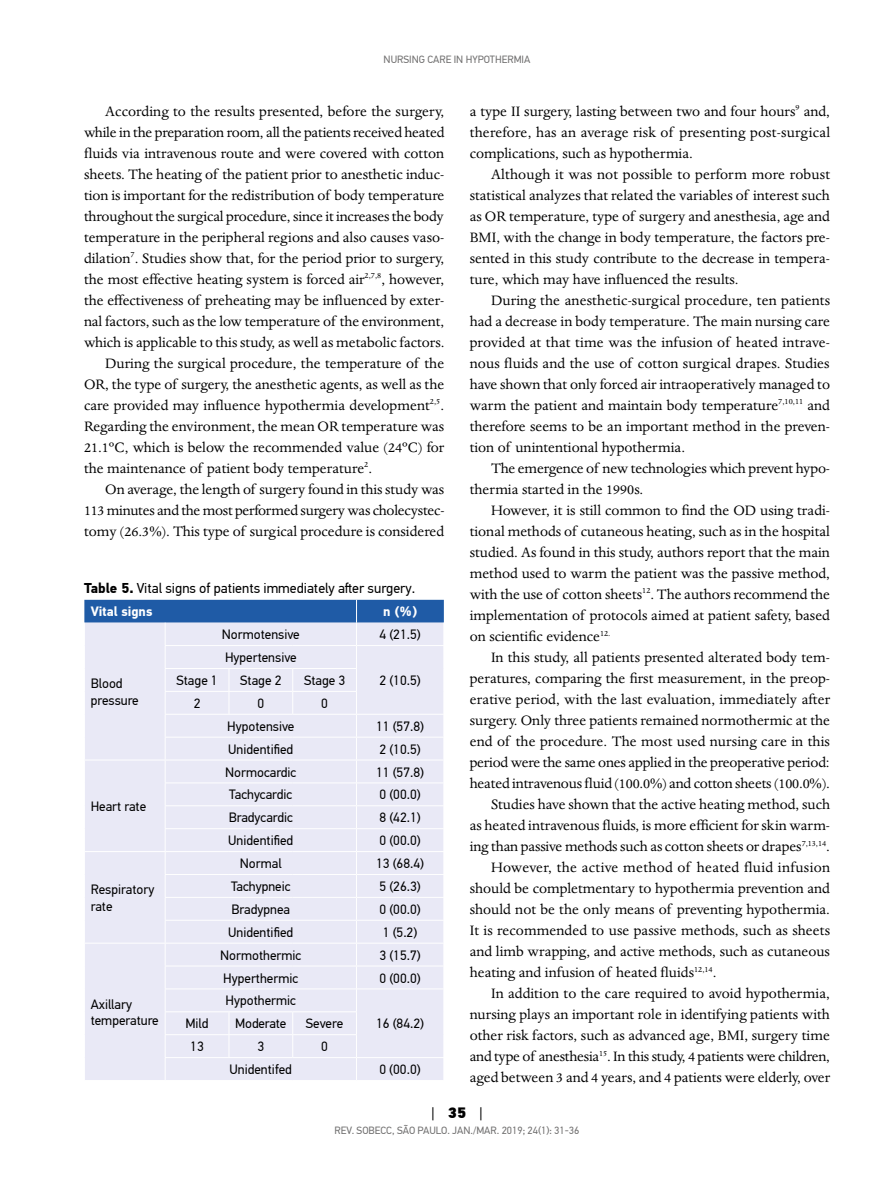
<style>
.page{position:relative;width:893px;height:1191px;background:#fff}
.page>*{position:absolute;margin:0;border:0;box-sizing:border-box;transform-origin:0 0}
.t1{font:15.75px/21px "Dante MT Std";color:#000;text-align:justify}
.t2{font:15.75px "Dante MT Std";letter-spacing:.02em;color:#000}
.t3{font:15px "PF Din Text Pro";color:#000}
.t4{font:14.25px "PF Din Text Pro";color:#000}
.t5{font:13.5px/16.2px "PF Din Text Pro";color:#000}
.t6{font:700 13.5px "PF Din Text Pro";color:#fff}
.t7{font:10.5px "PF Din Text Pro";color:#706f6f}
.s1{font-weight:700}
.s2{font-weight:900}
</style>
<div class="page">
<svg style="left:84px;top:600px;width:360px;height:480px;background:#e0e3f2"></svg>
<p class="t7" style="left:384px;top:53px;width:148px">NURSING CARE IN HYPOTHERMIA</p>
<p class="t1" style="left:105px;top:100px;width:340px">According to the results presented, before the surgery,</p>
<p class="t1" style="left:84px;top:121px;width:362px">while in the preparation room, all the patients received heated</p>
<p class="t1" style="left:84px;top:142px;width:362px">fluids via intravenous route and were covered with cotton</p>
<p class="t1" style="left:84px;top:163px;width:362px">sheets. The heating of the patient prior to anesthetic induc-</p>
<p class="t1" style="left:84px;top:184px;width:362px">tion is important for the redistribution of body temperature</p>
<p class="t1" style="left:84px;top:205px;width:361px">throughout the surgical procedure, since it increases the body</p>
<p class="t1" style="left:84px;top:226px;width:362px">temperature in the peripheral regions and also causes vaso-</p>
<p class="t1" style="left:84px;top:247px;width:362px">dilation<sup>7</sup>. Studies show that, for the period prior to surgery,</p>
<p class="t1" style="left:84px;top:268px;width:362px">the most effective heating system is forced air<sup>2,7,8</sup>, however,</p>
<p class="t1" style="left:84px;top:289px;width:362px">the effectiveness of preheating may be influenced by exter-</p>
<p class="t1" style="left:84px;top:310px;width:362px">nal factors, such as the low temperature of the environment,</p>
<p class="t1" style="left:84px;top:331px;width:362px">which is applicable to this study, as well as metabolic factors.</p>
<p class="t1" style="left:105px;top:352px;width:340px">During the surgical procedure, the temperature of the</p>
<p class="t1" style="left:84px;top:373px;width:362px">OR, the type of surgery, the anesthetic agents, as well as the</p>
<p class="t1" style="left:84px;top:394px;width:362px">care provided may influence hypothermia development<sup>2,5</sup>.</p>
<p class="t1" style="left:84px;top:415px;width:362px">Regarding the environment, the mean OR temperature was</p>
<p class="t1" style="left:84px;top:436px;width:362px">21.1ºC, which is below the recommended value (24ºC) for</p>
<p class="t1" style="left:84px;top:457px;width:290px">the maintenance of patient body temperature<sup>2</sup>.</p>
<p class="t1" style="left:105px;top:478px;width:341px">On average, the length of surgery found in this study was</p>
<p class="t1" style="left:84px;top:499px;width:362px">113 minutes and the most performed surgery was cholecystec-</p>
<p class="t1" style="left:84px;top:520px;width:362px">tomy (26.3%). This type of surgical procedure is considered</p>
<p class="t4" style="left:84px;top:580px;width:333px"><span class="s1">Table 5.</span> Vital signs of patients immediately after surgery.</p>
<p class="t6" style="left:91px;top:603px;width:63px">Vital signs</p>
<p class="t6" style="left:383px;top:603px;width:35px">n (%)</p>
<p class="t5" style="left:91px;top:675px;width:50px">Blood pressure</p>
<p class="t5" style="left:91px;top:798px;width:57px">Heart rate</p>
<p class="t5" style="left:91px;top:881px;width:65px">Respiratory rate</p>
<p class="t5" style="left:91px;top:996px;width:70px">Axillary temperature</p>
<p class="t5" style="left:222px;top:626px;width:79px">Normotensive</p>
<p class="t5" style="left:380px;top:626px;width:43px">4 (21.5)</p>
<p class="t5" style="left:225px;top:649px;width:73px">Hypertensive</p>
<p class="t5" style="left:176px;top:672px;width:43px">Stage 1</p>
<p class="t5" style="left:240px;top:672px;width:43px">Stage 2</p>
<p class="t5" style="left:304px;top:672px;width:43px">Stage 3</p>
<p class="t5" style="left:380px;top:672px;width:43px">2 (10.5)</p>
<p class="t5" style="left:194px;top:695px;width:8px">2</p>
<p class="t5" style="left:257px;top:695px;width:8px">0</p>
<p class="t5" style="left:321px;top:695px;width:8px">0</p>
<p class="t5" style="left:227px;top:718px;width:69px">Hypotensive</p>
<p class="t5" style="left:376px;top:718px;width:49px">11 (57.8)</p>
<p class="t5" style="left:228px;top:741px;width:67px">Unidentified</p>
<p class="t5" style="left:380px;top:741px;width:43px">2 (10.5)</p>
<p class="t5" style="left:225px;top:764px;width:73px">Normocardic</p>
<p class="t5" style="left:376px;top:764px;width:49px">11 (57.8)</p>
<p class="t5" style="left:229px;top:787px;width:65px">Tachycardic</p>
<p class="t5" style="left:380px;top:787px;width:43px">0 (00.0)</p>
<p class="t5" style="left:229px;top:809px;width:66px">Bradycardic</p>
<p class="t5" style="left:380px;top:809px;width:43px">8 (42.1)</p>
<p class="t5" style="left:228px;top:832px;width:67px">Unidentified</p>
<p class="t5" style="left:380px;top:832px;width:43px">0 (00.0)</p>
<p class="t5" style="left:240px;top:855px;width:43px">Normal</p>
<p class="t5" style="left:376px;top:855px;width:49px">13 (68.4)</p>
<p class="t5" style="left:231px;top:878px;width:61px">Tachypneic</p>
<p class="t5" style="left:380px;top:878px;width:43px">5 (26.3)</p>
<p class="t5" style="left:232px;top:901px;width:60px">Bradypnea</p>
<p class="t5" style="left:380px;top:901px;width:43px">0 (00.0)</p>
<p class="t5" style="left:228px;top:924px;width:67px">Unidentified</p>
<p class="t5" style="left:383px;top:924px;width:36px">1 (5.2)</p>
<p class="t5" style="left:220px;top:947px;width:83px">Normothermic</p>
<p class="t5" style="left:380px;top:947px;width:43px">3 (15.7)</p>
<p class="t5" style="left:223px;top:970px;width:76px">Hyperthermic</p>
<p class="t5" style="left:380px;top:970px;width:43px">0 (00.0)</p>
<p class="t5" style="left:226px;top:992px;width:72px">Hypothermic</p>
<p class="t5" style="left:185px;top:1015px;width:25px">Mild</p>
<p class="t5" style="left:235px;top:1015px;width:53px">Moderate</p>
<p class="t5" style="left:306px;top:1015px;width:39px">Severe</p>
<p class="t5" style="left:376px;top:1015px;width:49px">16 (84.2)</p>
<p class="t5" style="left:190px;top:1038px;width:15px">13</p>
<p class="t5" style="left:257px;top:1038px;width:8px">3</p>
<p class="t5" style="left:321px;top:1038px;width:8px">0</p>
<p class="t5" style="left:230px;top:1061px;width:64px">Unidentifed</p>
<p class="t5" style="left:380px;top:1061px;width:43px">0 (00.0)</p>
<p class="t1" style="left:470px;top:100px;width:362px">a type II surgery, lasting between two and four hours<sup>9</sup> and, therefore, has an average risk of presenting post-surgical complications, such as hypothermia.</p>
<p class="t1" style="left:470px;top:163px;width:362px;text-indent:21px">Although it was not possible to perform more robust statistical analyzes that related the variables of interest such as OR temperature, type of surgery and anesthesia, age and BMI, with the change in body temperature, the factors pre&shy;sented in this study contribute to the decrease in tempera&shy;ture, which may have influenced the results.</p>
<p class="t1" style="left:470px;top:289px;width:362px;text-indent:21px">During the anesthetic-surgical procedure, ten patients had a decrease in body temperature. The main nursing care provided at that time was the infusion of heated intrave&shy;nous fluids and the use of cotton surgical drapes. Studies have shown that only forced air intraoperatively managed to warm the patient and maintain body temperature<sup>7,10,11</sup> and therefore seems to be an important method in the preven&shy;tion of unintentional hypothermia.</p>
<p class="t1" style="left:470px;top:457px;width:362px;text-indent:21px">The emergence of new technologies which prevent hypo&shy;thermia started in the 1990s.</p>
<p class="t1" style="left:470px;top:499px;width:362px;text-indent:21px">However, it is still common to find the OD using tradi&shy;tional methods of cutaneous heating, such as in the hospital studied. As found in this study, authors report that the main method used to warm the patient was the passive method, with the use of cotton sheets<sup>12</sup>. The authors recommend the implementation of protocols aimed at patient safety, based on scientific evidence<sup>12.</sup></p>
<p class="t1" style="left:491px;top:646px;width:340px">In this study, all patients presented alterated body tem-</p>
<p class="t1" style="left:470px;top:667px;width:362px">peratures, comparing the first measurement, in the preop-</p>
<p class="t1" style="left:470px;top:688px;width:362px">erative period, with the last evaluation, immediately after</p>
<p class="t1" style="left:470px;top:709px;width:362px">surgery. Only three patients remained normothermic at the</p>
<p class="t1" style="left:470px;top:730px;width:362px">end of the procedure. The most used nursing care in this</p>
<p class="t1" style="left:470px;top:751px;width:361px">period were the same ones applied in the preoperative period:</p>
<p class="t1" style="left:470px;top:772px;width:362px">heated intravenous fluid (100.0%) and cotton sheets (100.0%).</p>
<p class="t1" style="left:491px;top:793px;width:341px">Studies have shown that the active heating method, such</p>
<p class="t1" style="left:470px;top:814px;width:362px">as heated intravenous fluids, is more efficient for skin warm-</p>
<p class="t1" style="left:470px;top:835px;width:362px">ing than passive methods such as cotton sheets or drapes<sup>7,13,14</sup>.</p>
<p class="t2" style="left:491px;top:858px;width:341px">However, the active method of heated fluid infusion</p>
<p class="t1" style="left:470px;top:877px;width:362px">should be completmentary to hypothermia prevention and</p>
<p class="t1" style="left:470px;top:898px;width:362px">should not be the only means of preventing hypothermia.</p>
<p class="t1" style="left:470px;top:919px;width:362px">It is recommended to use passive methods, such as sheets</p>
<p class="t1" style="left:470px;top:940px;width:362px">and limb wrapping, and active methods, such as cutaneous</p>
<p class="t1" style="left:470px;top:961px;width:248px">heating and infusion of heated fluids<sup>12,14</sup>.</p>
<p class="t1" style="left:491px;top:982px;width:340px">In addition to the care required to avoid hypothermia,</p>
<p class="t1" style="left:470px;top:1003px;width:362px">nursing plays an important role in identifying patients with</p>
<p class="t1" style="left:470px;top:1024px;width:362px">other risk factors, such as advanced age, BMI, surgery time</p>
<p class="t1" style="left:470px;top:1045px;width:362px">and type of anesthesia<sup>15</sup>. In this study, 4 patients were children,</p>
<p class="t1" style="left:470px;top:1066px;width:362px">aged between 3 and 4 years, and 4 patients were elderly, over</p>
<p class="t3" style="left:431px;top:1103px;width:53px">| <span class="s2">35</span> |</p>
<p class="t7" style="left:335px;top:1124px;width:246px">REV. SOBECC, SÃO PAULO. JAN./MAR. 2019; 24(1): 31-36</p>
</div>
